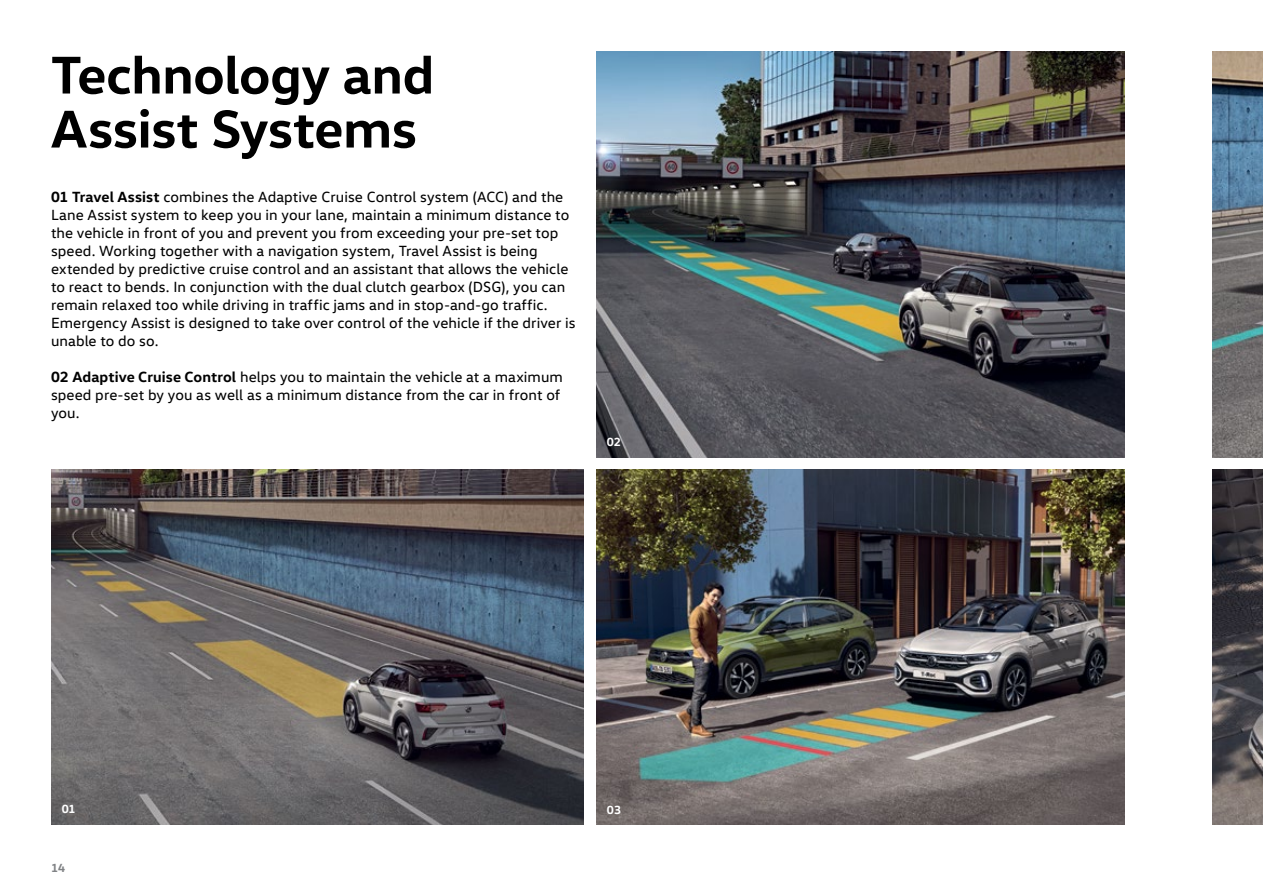
<style>
.page{position:relative;width:1263px;height:893px;background:#fff}
.page>*{position:absolute;margin:0;border:0;box-sizing:border-box;transform-origin:0 0}
.t1{font:700 54px/54px "VW Head";letter-spacing:-.01em;color:#000}
.t2{font:15px/18px "VW Head";letter-spacing:.005em;color:#000}
.t3{font:700 12px "VW Head";color:#fff}
.t4{font:700 12px "VW Head";color:#808285}
.s1{font-weight:700}
</style>
<div class="page">
<img style="left:596px;top:469px;width:528px;height:356px">
<img style="left:1212px;top:469px;width:51px;height:356px">
<img style="left:51px;top:469px;width:532px;height:356px">
<img style="left:596px;top:52px;width:528px;height:405px">
<img style="left:1212px;top:52px;width:51px;height:405px">
<h1 class="t1" style="left:51px;top:46px;width:385px">Technology and<br>Assist Systems</h1>
<p class="t2" style="left:51px;top:187px;width:526px"><span class="s1">01 Travel Assist</span> combines the Adaptive Cruise Control system (ACC) and the Lane Assist system to keep you in your lane, maintain a minimum distance to the vehicle in front of you and prevent you from exceeding your pre-set top speed. Working together with a navigation system, Travel Assist is being extended by predictive cruise control and an assistant that allows the vehicle to react to bends. In conjunction with the dual clutch gearbox (DSG), you can remain relaxed too while driving in traffic jams and in stop-and-go traffic.<br>Emergency Assist is designed to take over control of the vehicle if the driver is unable to do so.</p>
<p class="t2" style="left:51px;top:367px;width:513px"><span class="s1">02 Adaptive Cruise Control</span> helps you to maintain the vehicle at a maximum speed pre-set by you as well as a minimum distance from the car in front of you.</p>
<p class="t3" style="left:607px;top:434px;width:16px">02</p>
<p class="t3" style="left:62px;top:801px;width:16px">01</p>
<p class="t4" style="left:51px;top:860px;width:16px">14</p>
<p class="t3" style="left:607px;top:802px;width:16px">03</p>
</div>
